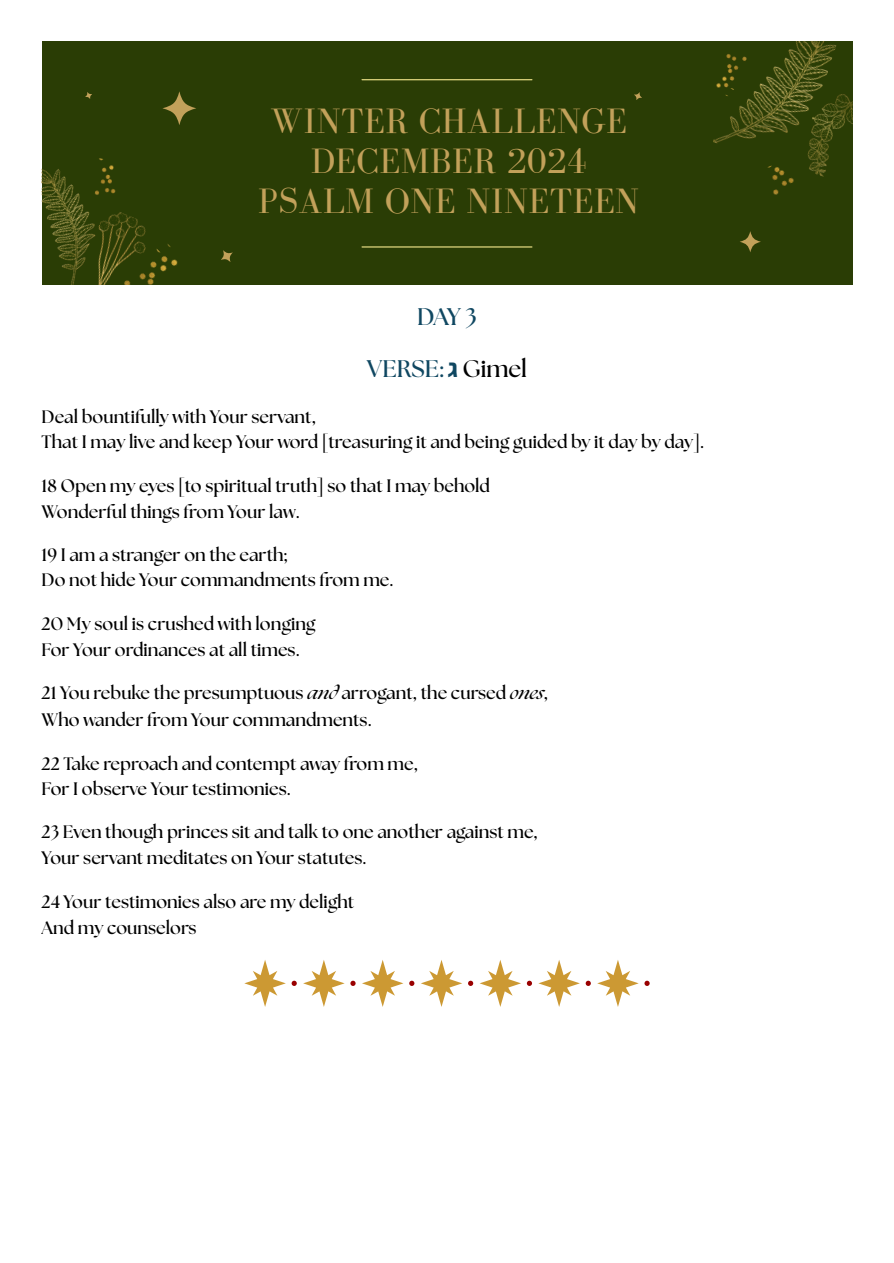
<style>
.page{position:relative;width:894px;height:1263px;background:#fff}
.page>*{position:absolute;margin:0;border:0;box-sizing:border-box;transform-origin:0 0}
.t1{font:36.3px/39.9px "Bodoni FLF";letter-spacing:.015em;color:#c2a15a;text-align:center}
.t2{font:700 24px "The Seasons";color:#0f4761}
.t3{font:700 18px/25.8px "The Seasons";color:#000}
.s1{font-family:"Noto Sans Hebrew"}
.s2{color:#000}
.s3{font-style:italic}
</style>
<div class="page">
<div style="left:42px;top:42px;width:810px;height:243px;background:#2a3d05"></div>
<hr style="left:362px;top:246px;width:169px;height:2px;background:#e6dc83">
<hr style="left:362px;top:79px;width:169px;height:1px;background:#e6dc83">
<img style="left:713px;top:42px;width:124px;height:102px">
<img style="left:42px;top:169px;width:42px;height:99px">
<img style="left:794px;top:81px;width:58px;height:96px">
<img style="left:713px;top:47px;width:35px;height:43px">
<img style="left:713px;top:74px;width:20px;height:22px">
<img style="left:155px;top:244px;width:23px;height:28px">
<img style="left:767px;top:159px;width:32px;height:36px">
<img style="left:94px;top:158px;width:22px;height:37px">
<svg style="left:634px;top:92px;width:8px;height:8px"></svg>
<svg style="left:162px;top:91px;width:34px;height:34px"></svg>
<svg style="left:739px;top:231px;width:21px;height:21px"></svg>
<svg style="left:221px;top:250px;width:12px;height:12px"></svg>
<svg style="left:85px;top:92px;width:7px;height:7px"></svg>
<img style="left:66px;top:207px;width:89px;height:78px">
<svg style="left:244px;top:960px;width:405px;height:47px"></svg>
<p class="t1" style="left:270px;top:101px;width:358px">WINTER CHALLENGE<br>DECEMBER 2024</p>
<p class="t1" style="left:258px;top:181px;width:382px">PSALM ONE NINETEEN</p>
<h2 class="t2" style="left:417px;top:306px;width:61px">DAY 3</h2>
<h2 class="t2" style="left:367px;top:358px;width:161px">VERSE: <span class="s1">ג</span> <span class="s2">Gimel</span></h2>
<p class="t3" style="left:42px;top:405px;width:663px;line-height:24.8px">Deal bountifully with Your servant,<br>That I may live and keep Your word [treasuring it and being guided by it day by day].</p>
<p class="t3" style="left:42px;top:473px;width:449px">18 Open my eyes [to spiritual truth] so that I may behold<br>Wonderful things from Your law.</p>
<p class="t3" style="left:42px;top:544px;width:353px;line-height:24.8px">19 I am a stranger on the earth;<br>Do not hide Your commandments from me.</p>
<p class="t3" style="left:42px;top:612px;width:275px">20 My soul is crushed with longing<br>For Your ordinances at all times.</p>
<p class="t3" style="left:42px;top:680px;width:508px;line-height:27px">21 You rebuke the presumptuous <span class="s3">and</span> arrogant, the cursed <span class="s3">ones</span>,<br>Who wander from Your commandments.</p>
<p class="t3" style="left:42px;top:751px;width:378px">22 Take reproach and contempt away from me,<br>For I observe Your testimonies.</p>
<p class="t3" style="left:42px;top:820px;width:497px">23 Even though princes sit and talk to one another against me,<br>Your servant meditates on Your statutes.</p>
<p class="t3" style="left:42px;top:890px;width:314px">24 Your testimonies also are my delight<br>And my counselors</p>
</div>
